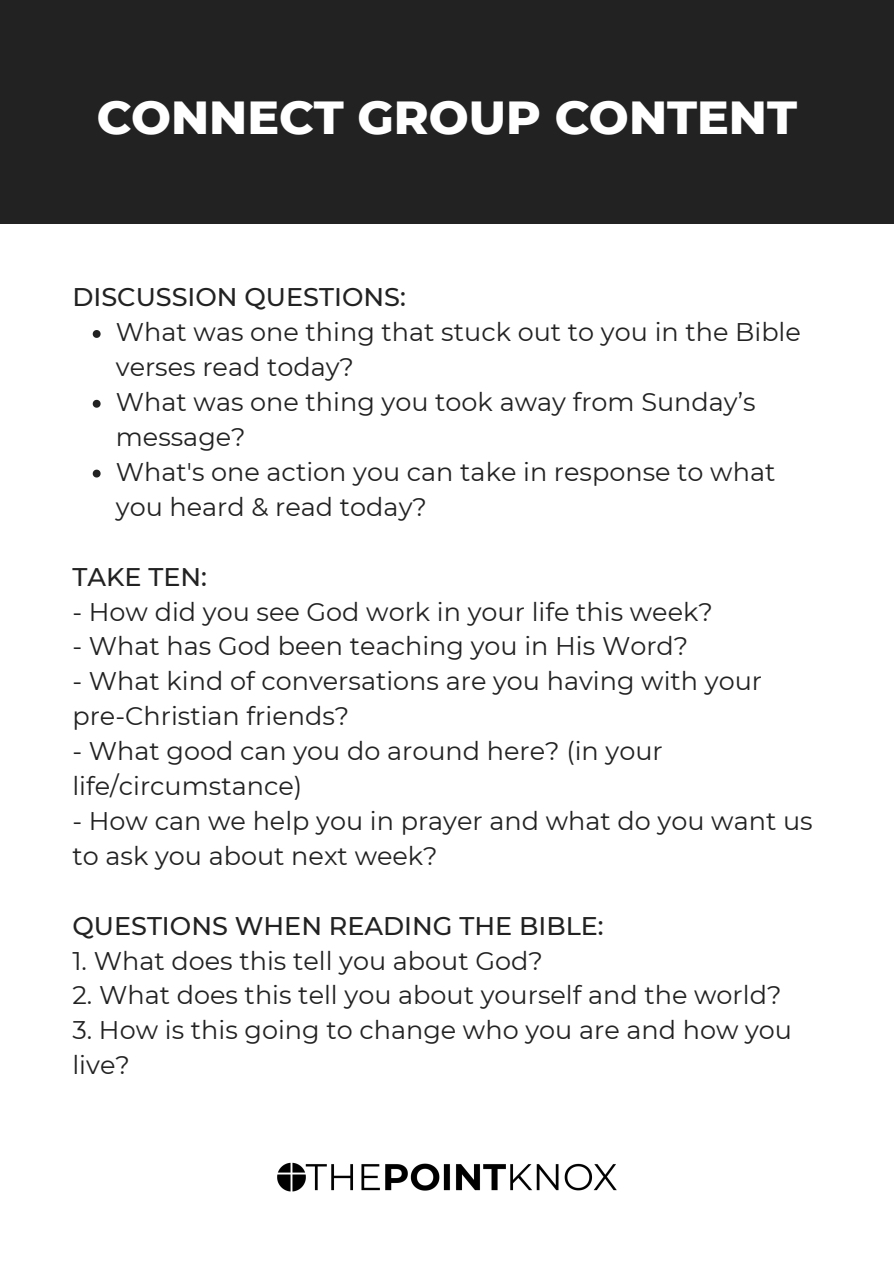
<style>
.page{position:relative;width:894px;height:1264px;background:#fff}
.page>*{position:absolute;margin:0;border:0;box-sizing:border-box;transform-origin:0 0}
.t1{font:800 47.25px "Montserrat";color:#fff}
.t2{font:25.5px/35px "Montserrat";color:#222}
.t3{font:500 25.5px "Montserrat";color:#222}
</style>
<div class="page">
<svg style="left:93px;top:330px;width:8px;height:8px"></svg>
<svg style="left:93px;top:400px;width:8px;height:8px"></svg>
<svg style="left:93px;top:469px;width:8px;height:8px"></svg>
<div style="left:0;top:0;width:893px;height:223px;background:#222"></div>
<img style="left:277px;top:1162px;width:340px;height:30px">
<h1 class="t1" style="left:97px;top:88px;width:701px">CONNECT GROUP CONTENT</h1>
<p class="t3" style="left:72px;top:282px;width:335px">DISCUSSION QUESTIONS:</p>
<p class="t2" style="left:116px;top:314px;width:686px">What was one thing that stuck out to you in the Bible verses read today?<br>What was one thing you took away from Sunday’s message?<br>What's one action you can take in response to what you heard &amp; read today?</p>
<p class="t3" style="left:72px;top:561px;width:136px">TAKE TEN:</p>
<p class="t2" style="left:72px;top:594px;width:641px">- How did you see God work in your life this week?</p>
<p class="t2" style="left:72px;top:628px;width:617px">- What has God been teaching you in His Word?</p>
<p class="t2" style="left:72px;top:663px;width:691px">- What kind of conversations are you having with your pre-Christian friends?</p>
<p class="t2" style="left:72px;top:733px;width:591px">- What good can you do around here? (in your life/circumstance)</p>
<p class="t2" style="left:72px;top:803px;width:741px">- How can we help you in prayer and what do you want us to ask you about next week?</p>
<p class="t3" style="left:72px;top:910px;width:532px">QUESTIONS WHEN READING THE BIBLE:</p>
<p class="t2" style="left:72px;top:942px;width:472px">1. What does this tell you about God?</p>
<p class="t2" style="left:72px;top:977px;width:710px">2. What does this tell you about yourself and the world?</p>
<p class="t2" style="left:72px;top:1012px;width:721px">3. How is this going to change who you are and how you live?</p>
</div>
